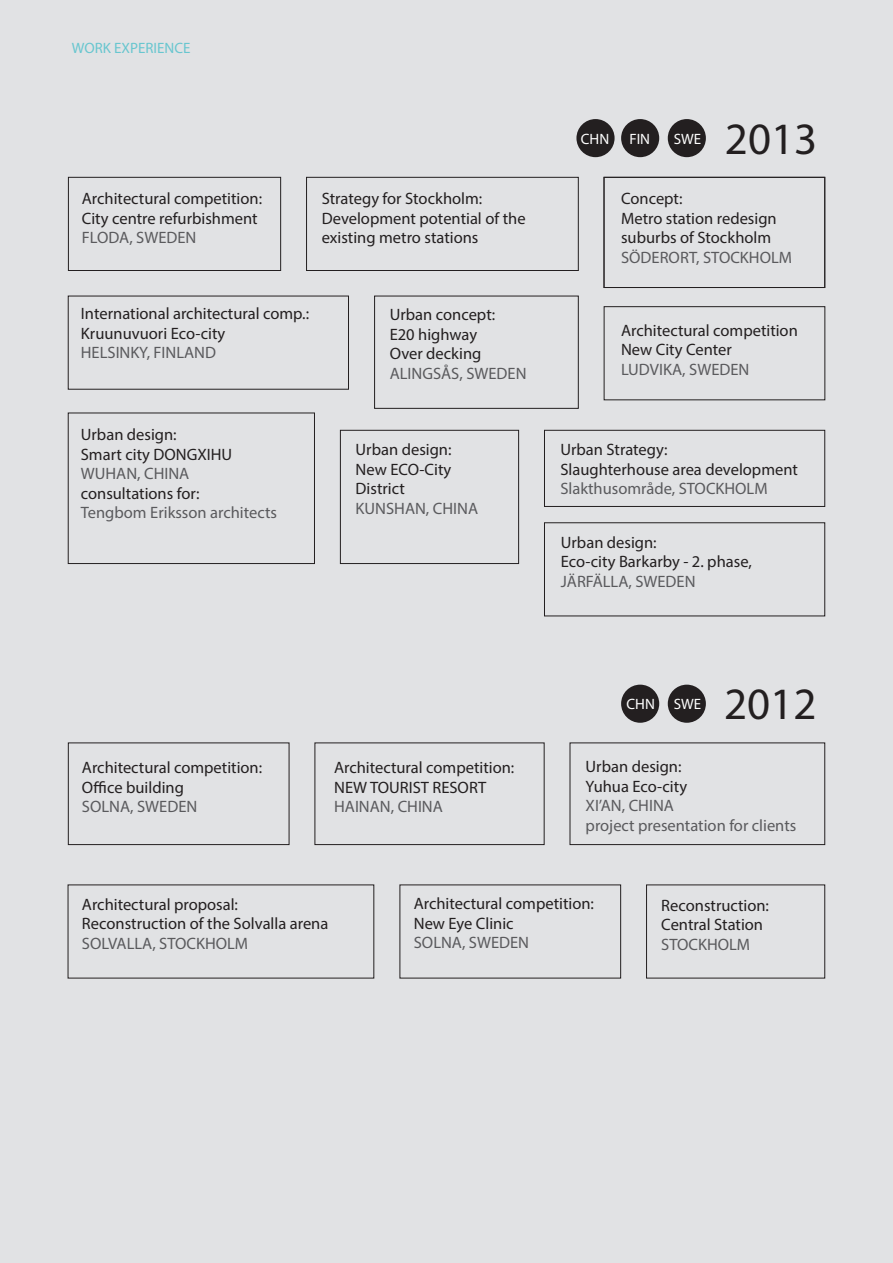
<style>
.page{position:relative;width:893px;height:1263px;background:#e1e2e4}
.page>*{position:absolute;margin:0;border:0;box-sizing:border-box;transform-origin:0 0}
.Nadpis_2{font:45px "Myriad Pro";color:#231f20}
.Text{font:16.5px/19.5px "Myriad Pro";color:#231f20}
.Text-2{font:16.5px/19.5px "Myriad Pro";color:#5a5a5d}
.Nadpis_2-2{font:15px "Myriad Pro";color:#fff}
.Nadpis_2-3{font:15px "Myriad Pro";color:#68c6cf}
.s1{color:#5a5a5d}
.s2{color:#231f20}
</style>
<div class="page">
<div style="left:621px;top:685px;width:38px;height:38px;background:#231f20;border-radius:50%"></div>
<div style="left:668px;top:685px;width:38px;height:38px;background:#231f20;border-radius:50%"></div>
<div style="left:576px;top:119px;width:39px;height:38px;background:#231f20;border-radius:50%"></div>
<div style="left:668px;top:119px;width:38px;height:38px;background:#231f20;border-radius:50%"></div>
<div style="left:621px;top:119px;width:38px;height:38px;background:#231f20;border-radius:50%"></div>
<div style="left:646px;top:885px;width:179px;height:93px;border:1px solid #231f20"></div>
<div style="left:68px;top:743px;width:221px;height:102px;border:1px solid #231f20"></div>
<div style="left:315px;top:743px;width:229px;height:102px;border:1px solid #231f20"></div>
<div style="left:570px;top:743px;width:255px;height:102px;border:1px solid #231f20"></div>
<div style="left:68px;top:177px;width:213px;height:94px;border:1px solid #231f20"></div>
<div style="left:306px;top:177px;width:272px;height:94px;border:1px solid #231f20"></div>
<div style="left:604px;top:177px;width:221px;height:111px;border:1px solid #231f20"></div>
<div style="left:604px;top:306px;width:221px;height:94px;border:1px solid #231f20"></div>
<div style="left:544px;top:430px;width:281px;height:77px;border:1px solid #231f20"></div>
<div style="left:340px;top:430px;width:179px;height:134px;border:1px solid #231f20"></div>
<div style="left:68px;top:413px;width:247px;height:151px;border:1px solid #231f20"></div>
<p class="Nadpis_2-3" style="left:72px;top:38px;width:120px">WORK EXPERIENCE</p>
<p class="Nadpis_2-2" style="left:581px;top:130px;width:30px">CHN</p>
<p class="Nadpis_2-2" style="left:629px;top:130px;width:22px">FIN</p>
<p class="Nadpis_2-2" style="left:674px;top:130px;width:29px">SWE</p>
<p class="Nadpis_2" style="left:725px;top:111px;width:94px">2013</p>
<p class="Text" style="left:82px;top:189px;width:182px">Architectural competition:<br>City centre refurbishment<br><span class="s1">FLODA, SWEDEN</span></p>
<p class="Text" style="left:322px;top:189px;width:205px">Strategy for Stockholm:<br>Development potential of the existing metro stations</p>
<p class="Text" style="left:621px;top:189px;width:173px">Concept:<br>Metro station redesign suburbs of Stockholm<br><span class="s1">SÖDERORT, STOCKHOLM</span></p>
<p class="Text" style="left:81px;top:304px;width:230px">International architectural comp.:<br>Kruunuvuori Eco-city</p>
<p class="Text-2" style="left:81px;top:343px;width:137px">HELSINKY, FINLAND</p>
<p class="Text" style="left:81px;top:425px;width:153px">Urban design:<br>Smart city DONGXIHU<br><span class="s1">WUHAN, CHINA</span></p>
<p class="Text-2" style="left:81px;top:483px;width:198px"><span class="s2">consultations for:<br></span>Tengbom Eriksson architects</p>
<p class="Text" style="left:390px;top:305px;width:107px">Urban concept:<br>E20 highway<br>Over decking</p>
<p class="Text-2" style="left:390px;top:363px;width:138px">ALINGSÅS, SWEDEN</p>
<p class="Text" style="left:356px;top:440px;width:124px">Urban design:<br>New ECO-City<br>District<br><span class="s1">KUNSHAN, CHINA</span></p>
<p class="Text" style="left:621px;top:320px;width:178px">Architectural competition<br>New City Center</p>
<p class="Text-2" style="left:621px;top:359px;width:130px">LUDVIKA, SWEDEN</p>
<p class="Text" style="left:560px;top:440px;width:239px">Urban Strategy:<br>Slaughterhouse area development<br><span class="s1">Slakthusområde, STOCKHOLM</span></p>
<p class="Text" style="left:561px;top:532px;width:192px">Urban design:<br>Eco-city Barkarby - 2. phase,<br><span class="s1">JÄRFÄLLA, SWEDEN</span></p>
<p class="Text" style="left:82px;top:758px;width:182px">Architectural competition:<br>Office building<br><span class="s1">SOLNA, SWEDEN</span></p>
<p class="Text" style="left:334px;top:758px;width:182px">Architectural competition:<br>NEW TOURIST RESORT</p>
<p class="Text-2" style="left:334px;top:797px;width:110px">HAINAN, CHINA</p>
<p class="Nadpis_2-2" style="left:627px;top:695px;width:30px">CHN</p>
<p class="Nadpis_2-2" style="left:674px;top:695px;width:29px">SWE</p>
<p class="Nadpis_2" style="left:724px;top:677px;width:94px">2012</p>
<p class="Text-2" style="left:586px;top:757px;width:212px"><span class="s2">Urban design:<br>Yuhua Eco-city<br></span>XI’AN, CHINA<br>project presentation for clients</p>
<p class="Text" style="left:82px;top:894px;width:248px">Architectural proposal:<br>Reconstruction of the Solvalla arena</p>
<p class="Text-2" style="left:82px;top:933px;width:168px">SOLVALLA, STOCKHOLM</p>
<p class="Text" style="left:414px;top:894px;width:182px">Architectural competition:<br>New Eye Clinic</p>
<p class="Text-2" style="left:414px;top:933px;width:117px">SOLNA, SWEDEN</p>
<p class="Text" style="left:661px;top:895px;width:109px">Reconstruction:<br>Central Station<br><span class="s1">STOCKHOLM</span></p>
</div>
